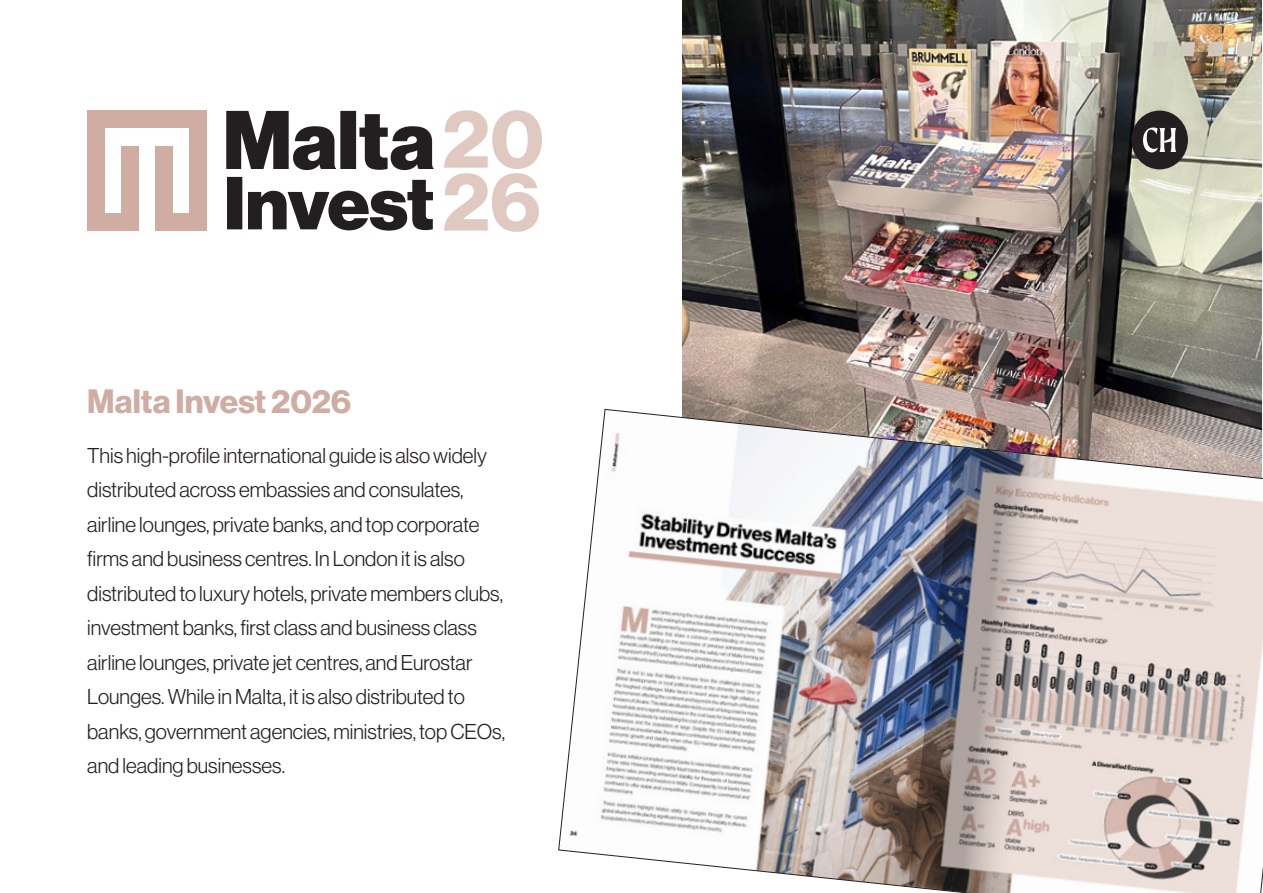
<style>
.page{position:relative;width:1263px;height:893px;background:#fff}
.page>*{position:absolute;margin:0;border:0;box-sizing:border-box;transform-origin:0 0}
.t1{font:81.9px/62.8px "N Haas Grotesk DS Pro 75 Bd";color:#e0c9c1}
.t2{font:33px "N Haas Grotesk DS Pro 75 Bd";color:#cfada3}
.t3{font:21px/34.5px "N Haas Grotesk DS Pro 45 Lt";color:#231f20}
</style>
<div class="page">
<img style="left:682px;top:0;width:580px;height:409px">
<img style="left:558px;top:409px;width:705px;height:484px">
<img style="left:908px;top:447px;width:154px;height:446px">
<svg style="left:1131px;top:111px;width:57px;height:58px;background:#575552"></svg>
<svg style="left:227px;top:177px;width:206px;height:54px"></svg>
<svg style="left:226px;top:111px;width:208px;height:59px"></svg>
<div style="left:87px;top:111px;width:17px;height:120px;background:#cfada3"></div>
<div style="left:87px;top:111px;width:120px;height:17px;background:#cfada3"></div>
<div style="left:190px;top:111px;width:17px;height:120px;background:#cfada3"></div>
<div style="left:87px;top:213px;width:52px;height:18px;background:#cfada3"></div>
<div style="left:156px;top:213px;width:51px;height:18px;background:#cfada3"></div>
<div style="left:121px;top:146px;width:18px;height:85px;background:#cfada3"></div>
<div style="left:156px;top:146px;width:17px;height:85px;background:#cfada3"></div>
<h2 class="t2" style="left:87px;top:382px;width:265px">Malta Invest 2026</h2>
<h1 class="t1" style="left:442px;top:109px;width:103px">20<br>26</h1>
<p class="t3" style="left:87px;top:438px;width:419px">This high-profile international guide is also widely distributed across embassies and consulates, airline lounges, private banks, and top corporate firms and business centres. In London it is also distributed to luxury hotels, private members clubs, investment banks, first class and business class airline lounges, private jet centres, and Eurostar Lounges. While in Malta, it is also distributed to banks, government agencies, ministries, top CEOs, and leading businesses.</p>
</div>
